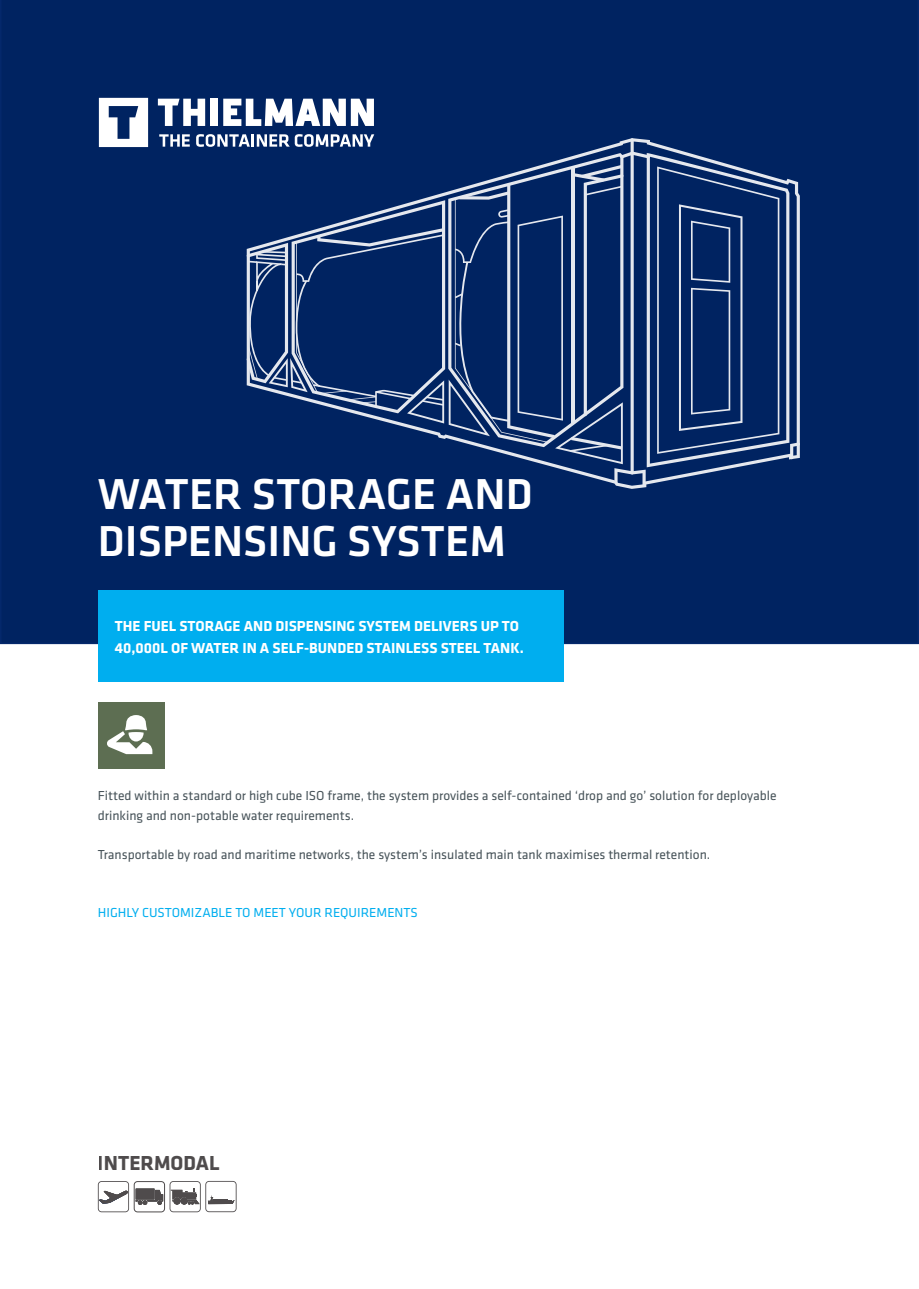
<style>
.page{position:relative;width:919px;height:1289px;background:#fff}
.page>*{position:absolute;margin:0;border:0;box-sizing:border-box;transform-origin:0 0}
.Titular{font:500 44.85px/46.8px "Klavika";color:#fff}
.t1{font:700 21px "Klavika";color:#231f20}
.t2{font:700 15px/22.5px "Klavika";color:#fff}
.t3{font:13.5px/19.5px "Klavika";color:#475359}
.t4{font:13.5px "Klavika";color:#00aeef}
</style>
<div class="page">
<div style="left:0;top:0;width:918px;height:644px;background:#002361"></div>
<div style="left:98px;top:591px;width:465px;height:91px;background:#00aeef"></div>
<div style="left:98px;top:702px;width:66px;height:67px;background:#5d6e52"></div>
<svg style="left:107px;top:715px;width:45px;height:39px"></svg>
<svg style="left:98px;top:1180px;width:138px;height:32px"></svg>
<svg style="left:99px;top:98px;width:49px;height:49px"></svg>
<svg style="left:158px;top:99px;width:47px;height:27px"></svg>
<div style="left:210px;top:99px;width:8px;height:27px;background:#fff"></div>
<svg style="left:223px;top:99px;width:151px;height:27px"></svg>
<svg style="left:159px;top:134px;width:31px;height:13px"></svg>
<svg style="left:196px;top:134px;width:604px;height:352px;background:#1c3b72"></svg>
<p class="Titular" style="left:98px;top:469px;width:436px">WATER STORAGE AND<br>DISPENSING SYSTEM</p>
<p class="t2" style="left:115px;top:614px;width:410px">THE FUEL STORAGE AND DISPENSING SYSTEM DELIVERS UP TO<br>40,000L OF WATER IN A SELF-BUNDED STAINLESS STEEL TANK.</p>
<p class="t3" style="left:98px;top:785px;width:680px">Fitted within a standard or high cube ISO frame, the system provides a self-contained ‘drop and go’ solution for deployable drinking and non-potable water requirements.</p>
<p class="t3" style="left:98px;top:844px;width:614px">Transportable by road and maritime networks, the system’s insulated main tank maximises thermal retention.</p>
<p class="t4" style="left:98px;top:903px;width:321px">HIGHLY CUSTOMIZABLE TO MEET YOUR REQUIREMENTS</p>
<h2 class="t1" style="left:98px;top:1147px;width:123px">INTERMODAL</h2>
</div>
